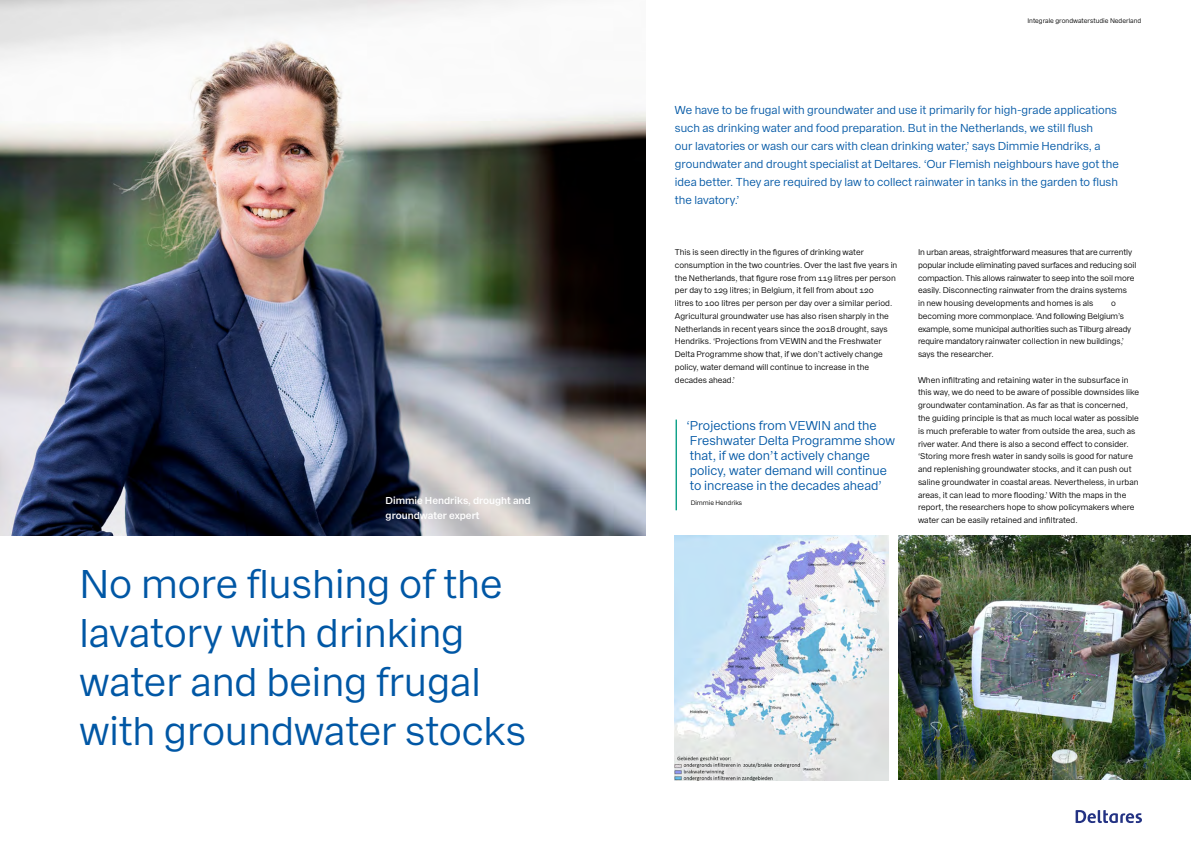
<style>
.page{position:relative;width:1191px;height:842px;background:#fff}
.page>*{position:absolute;margin:0;border:0;box-sizing:border-box;transform-origin:0 0}
.t1{font:40px/49px "Franca";color:#0057a5}
.t2{font:12.8px/15px "Franca";color:#0057a5}
.t3{font:11.5px/18px "Franca";color:#0057a5}
.t4{font:600 10px/15px "Franca";color:#fff}
.t5{font:8.3px/12.8px "Franca";color:#000}
.t6{font:6.6px "Franca";color:#000}
.t7{font:6.5px "Franca";color:#000}
</style>
<div class="page">
<img style="left:675px;top:536px;width:213px;height:245px">
<img style="left:898px;top:536px;width:293px;height:244px">
<svg style="left:1075px;top:810px;width:67px;height:13px"></svg>
<img style="left:0;top:0;width:645px;height:536px">
<hr style="left:675px;top:420px;width:2px;height:90px;background:#009c82">
<p class="t4" style="left:386px;top:493px;width:147px">Dimmie Hendriks, drought and groundwater expert</p>
<h1 class="t1" style="left:79px;top:559px;width:448px">No more flushing of the lavatory with drinking water and being frugal with groundwater stocks</h1>
<p class="t6" style="left:1027px;top:16px;width:115px">Integrale grondwaterstudie Nederland</p>
<p class="t3" style="left:675px;top:101px;width:445px">We have to be frugal with groundwater and use it primarily for high-grade applications such as drinking water and food preparation. But in the Netherlands, we still flush<br>our lavatories or wash our cars with clean drinking water,’ says Dimmie Hendriks, a groundwater and drought specialist at Deltares. ‘Our Flemish neighbours have got the idea better. They are required by law to collect rainwater in tanks in the garden to flush the lavatory.’</p>
<p class="t5" style="left:675px;top:246px;width:224px">This is seen directly in the figures of drinking water consumption in the two countries. Over the last five years in the Netherlands, that figure rose from 119 litres per person per day to 129 litres; in Belgium, it fell from about 120<br>litres to 100 litres per person per day over a similar period.<br>Agricultural groundwater use has also risen sharply in the Netherlands in recent years since the 2018 drought, says Hendriks. ‘Projections from VEWIN and the Freshwater Delta Programme show that, if we don’t actively change policy, water demand will continue to increase in the decades ahead.’</p>
<p class="t5" style="left:918px;top:246px;width:220px">In urban areas, straightforward measures that are currently popular include eliminating paved surfaces and reducing soil compaction. This allows rainwater to seep into the soil more easily. Disconnecting rainwater from the drains systems<br>in new housing developments and homes is als</p>
<p class="t5" style="left:918px;top:297px;width:215px;text-indent:193px">o becoming more commonplace. ‘And following Belgium’s example, some municipal authorities such as Tilburg already require mandatory rainwater collection in new buildings,’ says the researcher.</p>
<p class="t5" style="left:918px;top:373px;width:223px">When infiltrating and retaining water in the subsurface in this way, we do need to be aware of possible downsides like groundwater contamination. As far as that is concerned, the guiding principle is that as much local water as possible is much preferable to water from outside the area, such as river water. And there is also a second effect to consider. ‘Storing more fresh water in sandy soils is good for nature and replenishing groundwater stocks, and it can push out saline groundwater in coastal areas. Nevertheless, in urban areas, it can lead to more flooding.’ With the maps in the report, the researchers hope to show policymakers where water can be easily retained and infiltrated.</p>
<h2 class="t2" style="left:686px;top:418px;width:210px">‘Projections from VEWIN and the Freshwater Delta Programme show that, if we don’t actively change policy, water demand will continue to increase in the decades ahead’</h2>
<p class="t7" style="left:691px;top:498px;width:53px">Dimmie Hendriks</p>
</div>
